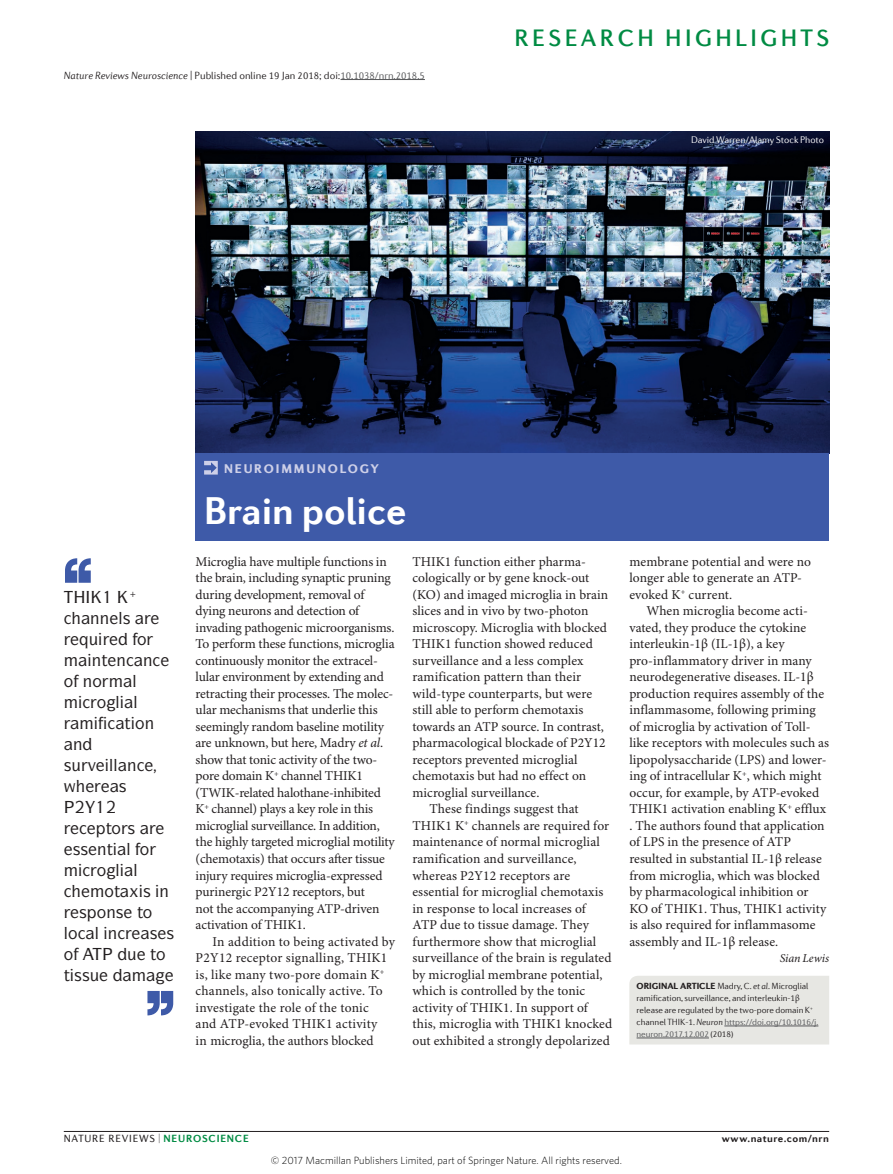
<style>
.page{position:relative;width:893px;height:1174px;background:#fff}
.page>*{position:absolute;margin:0;border:0;box-sizing:border-box;transform-origin:0 0}
.Title{font:700 39px "Diverda Sans Com";color:#fff}
.t1{font:500 24px "Diverda Sans Com";letter-spacing:.14em;color:#008b43}
.Pull_quote{font:500 16.5px/21px "ITC Symbol Std";color:#231f20}
.Body_text{font:13.5px/16.5px "Minion Pro";letter-spacing:.005em;color:#231f20}
.Body_first{font:13.5px/16.5px "Minion Pro";letter-spacing:-.01em;color:#231f20}
.Strapline{font:900 12.75px "Diverda Sans Com";letter-spacing:.14em;color:#ced0e8}
.Author{font:italic 12px "Minion Pro";color:#231f20}
.AOP_line{font:300 10.5px "Diverda Sans Com";color:#231f20}
.t2{font:300 10.5px "Whitney";color:#000}
.t3{font:10.5px "Diverda Sans Com";letter-spacing:.075em;color:#231f20}
.t4{font:700 10.5px "Diverda Sans Com";letter-spacing:.045em;color:#231f20}
.Credit_line{font:300 9.75px "Diverda Sans Com";letter-spacing:-.005em;color:#fff}
.Info_box_text{font:300 9px/12px "Diverda Sans Com";letter-spacing:-.005em;color:#231f20}
.s1{font-style:italic}
.s2{color:#57585a}
.s3{font-weight:900}
.s4{font-family:"Minion Pro";font-weight:400}
.s5{font-weight:700;color:#008b43}
</style>
<div class="page">
<hr style="left:64px;top:1131px;width:765px;height:1px;background:#231f20">
<img style="left:196px;top:132px;width:633px;height:321px">
<svg style="left:147px;top:991px;width:26px;height:24px"></svg>
<svg style="left:65px;top:558px;width:26px;height:25px"></svg>
<div style="left:196px;top:453px;width:633px;height:87px;background:#3e5aa8"></div>
<svg style="left:204px;top:461px;width:14px;height:13px"></svg>
<div style="left:629px;top:976px;width:200px;height:68px;background:#e7e7e3"></div>
<hr style="left:724px;top:1025px;width:94px;height:1px;background:#57585a">
<hr style="left:637px;top:1037px;width:72px;height:1px;background:#57585a">
<hr style="left:341px;top:79px;width:84px;height:1px;background:#57585a">
<p class="AOP_line" style="left:64px;top:69px;width:363px"><span class="s1">Nature Reviews Neuroscience</span> | Published online 19 Jan 2018; doi:<span class="s2">10.1038/nrn.2018.5</span></p>
<h2 class="t1" style="left:514px;top:24px;width:316px">RESEARCH HIGHLIGHTS</h2>
<p class="Credit_line" style="left:691px;top:134px;width:134px">David Warren/Alamy Stock Photo</p>
<p class="Strapline" style="left:224px;top:461px;width:156px">NEUROIMMUNOLOGY</p>
<p class="Title" style="left:204px;top:487px;width:204px">Brain police</p>
<p class="Pull_quote" style="left:90px;top:607px;width:42px">■■ ●▲</p>
<p class="Pull_quote" style="left:92px;top:649px;width:62px">■▼■ ■</p>
<p class="Pull_quote" style="left:64px;top:670px;width:40px">□ ■□</p>
<p class="Pull_quote" style="left:132px;top:670px;width:6px">●</p>
<p class="Pull_quote" style="left:97px;top:691px;width:43px">□●●</p>
<p class="Pull_quote" style="left:125px;top:712px;width:31px">▼□■</p>
<p class="Pull_quote" style="left:73px;top:733px;width:11px">■</p>
<p class="Pull_quote" style="left:119px;top:754px;width:19px;text-indent:-55px">▲◆❖ ●●■ ▲</p>
<p class="Pull_quote" style="left:106px;top:817px;width:31px">▼□ ▲</p>
<p class="Pull_quote" style="left:73px;top:838px;width:78px">▲▲ ■▼ ● □</p>
<p class="Pull_quote" style="left:97px;top:859px;width:43px">□●●</p>
<p class="Pull_quote" style="left:79px;top:901px;width:75px">▲ □■▲ ▼□</p>
<p class="Pull_quote" style="left:64px;top:922px;width:55px">●□ ● ■</p>
<p class="Pull_quote" style="left:127px;top:943px;width:40px">◆ ▼□</p>
<p class="Pull_quote" style="left:64px;top:964px;width:37px">▼ ▲▲◆</p>
<p class="Body_first" style="left:196px;top:554px;width:201px">Microglia have multiple functions in the brain, including synaptic pruning during development, removal of dying neurons and detection of invading pathogenic microorganisms.<br>To perform these functions, microglia continuously monitor the extracel&shy;lular environment by extending and retracting their processes. The molec&shy;ular mechanisms that underlie this seemingly random baseline motility are unknown, but here, Madry <span class="s1">et al</span>. show that tonic activity of the two&shy;pore domain K<sup>+</sup> channel THIK1 (TWIK-related halothane-inhibited K<sup>+</sup> channel) plays a key role in this microglial surveillance. In addition, the highly targeted microglial motility (chemotaxis) that occurs after tissue injury requires microglia-expressed purinergic P2Y12 receptors, but<br>not the accompanying ATP-driven activation of THIK1.</p>
<p class="Body_text" style="left:196px;top:933px;width:201px;text-indent:17px">In addition to being activated by P2Y12 receptor signalling, THIK1 is, like many two-pore domain K<sup>+ </sup>channels, also tonically active. To investigate the role of the tonic<br>and ATP-evoked THIK1 activity<br>in microglia, the authors blocked</p>
<p class="Body_text" style="left:412px;top:554px;width:197px">THIK1 function either pharma&shy;cologically or by gene knock-out (KO) and imaged microglia in brain slices and in vivo by two-photon microscopy. Microglia with blocked<br>THIK1 function showed reduced surveillance and a less complex ramification pattern than their wild-type counterparts, but were still able to perform chemotaxis towards an ATP source. In contrast, pharmacological blockade of P2Y12 receptors prevented microglial chemotaxis but had no effect on microglial surveillance.</p>
<p class="Body_text" style="left:412px;top:801px;width:201px;text-indent:17px">These findings suggest that THIK1 K<sup>+</sup> channels are required for maintenance of normal microglial ramification and surveillance, whereas P2Y12 receptors are essential for microglial chemotaxis in response to local increases of ATP due to tissue damage. They furthermore show that microglial surveillance of the brain is regulated by microglial membrane potential, which is controlled by the tonic activity of THIK1. In support of this, microglia with THIK1 knocked out exhibited a strongly depolarized</p>
<p class="Body_text" style="left:629px;top:554px;width:183px">membrane potential and were no longer able to generate an ATP&shy;evoked K<sup>+</sup> current.</p>
<p class="Body_text" style="left:629px;top:603px;width:201px;text-indent:17px">When microglia become acti&shy;vated, they produce the cytokine interleukin-1β (IL-1β), a key pro-inflammatory driver in many neurodegenerative diseases. IL-1β production requires assembly of the inflammasome, following priming of microglia by activation of Toll&shy;like receptors with molecules such as lipopolysaccharide (LPS) and lower&shy;ing of intracellular K<sup>+</sup>, which might occur, for example, by ATP-evoked THIK1 activation enabling K<sup>+</sup> efflux . The authors found that application of LPS in the presence of ATP resulted in substantial IL-1β release from microglia, which was blocked by pharmacological inhibition or KO of THIK1. Thus, THIK1 activity is also required for inflammasome assembly and IL-1β release.</p>
<p class="Author" style="left:780px;top:951px;width:51px">Sian Lewis</p>
<p class="Info_box_text" style="left:637px;top:980px;width:183px"><span class="s3">ORIGINAL ARTICLE</span> Madry, C. <span class="s1">et al</span>. Microglial ramification, surveillance, and interleukin-1<span class="s4">β </span>release are regulated by the two-pore domain K<sup>+ </sup>channel THIK-1. <span class="s1">Neuron</span> <span class="s2">https://doi.org/10.1016/j. neuron.2017.12.002</span> (2018)</p>
<p class="t3" style="left:64px;top:1132px;width:186px">NATURE REVIEWS | <span class="s5">NEUROSCIENCE</span></p>
<p class="t4" style="left:722px;top:1132px;width:109px">www.nature.com/nrn</p>
<p class="t2" style="left:271px;top:1153px;width:352px">© 2017 Macmillan Publishers Limited, part of Springer Nature. All rights reserved.</p>
</div>
